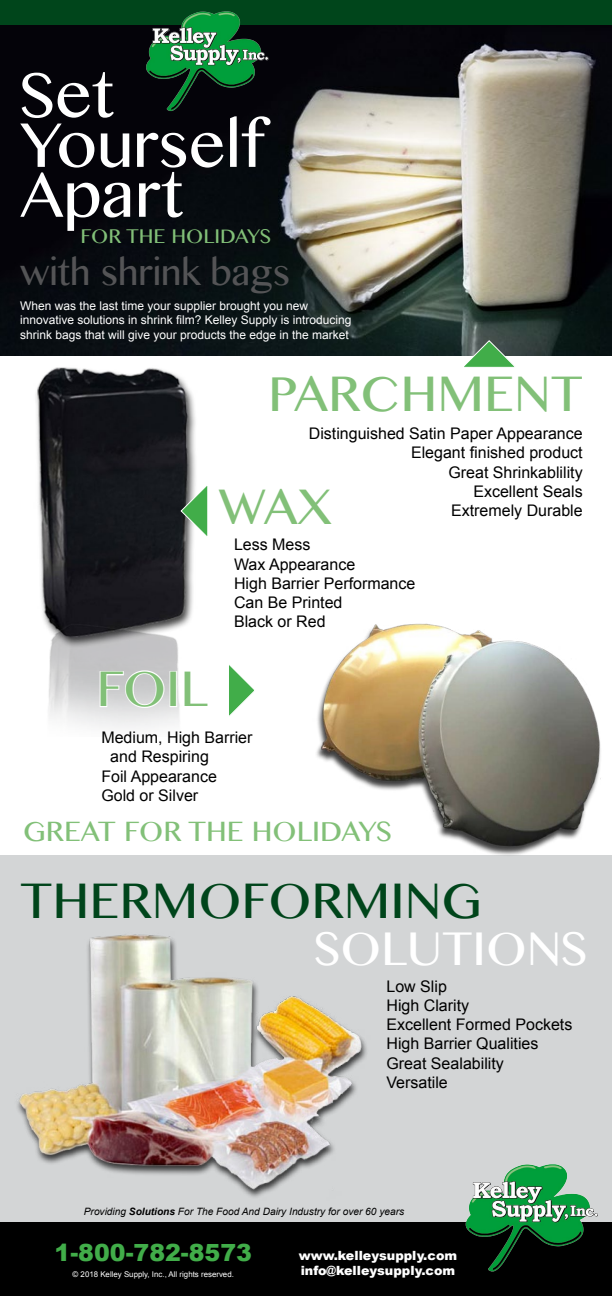
<style>
.page{position:relative;width:612px;height:1296px;background:#fff}
.page>*{position:absolute;margin:0;border:0;box-sizing:border-box;transform-origin:0 0}
.t1{font:63.7px/49.9px "Gurmukhi MN";color:#fff}
.t2{font:50px "Gurmukhi MN";color:#82c078}
.t3{font:50px "Gurmukhi MN";color:#00451b}
.t4{font:47.3px "Gurmukhi MN";color:#fff}
.t5{font:36.1px "Gurmukhi MN";color:#545456}
.t6{font:28px "Gurmukhi MN";color:#82c078}
.t7{font:900 23.7px "Arial";color:#41ad49}
.t8{font:19.9px "Gurmukhi MN";color:#82c078}
.t9{font:16px/19.2px "Arial";color:#000}
.t10{font:900 12.7px/15.2px "Arial";color:#fff}
.t11{font:12px/14.4px "Arial";color:#fff}
.t12{font:italic 10.1px "Arial";color:#000}
.t13{font:7.9px "Arial";color:#fff}
.s1{font-weight:700}
</style>
<div class="page">
<div style="left:0;top:855px;width:612px;height:423px;background:#d3d5d6"></div>
<div style="left:0;top:1223px;width:612px;height:73px;background:#000"></div>
<img style="left:459px;top:1164px;width:142px;height:108px">
<img style="left:0;top:24px;width:612px;height:331px">
<img style="left:36px;top:367px;width:160px;height:361px">
<img style="left:316px;top:623px;width:285px;height:232px">
<svg style="left:99px;top:669px;width:67px;height:40px"></svg>
<div style="left:170px;top:671px;width:7px;height:36px;border:2px solid #fff"></div>
<svg style="left:183px;top:670px;width:13px;height:38px"></svg>
<svg style="left:461px;top:339px;width:57px;height:29px"></svg>
<svg style="left:180px;top:482px;width:28px;height:57px"></svg>
<svg style="left:229px;top:665px;width:25px;height:51px"></svg>
<img style="left:17px;top:934px;width:350px;height:263px">
<div style="left:0;top:0;width:612px;height:24px;background:#00451b"></div>
<img style="left:139px;top:11px;width:132px;height:106px">
<h1 class="t1" style="left:20px;top:76px;width:247px">Set<br>Yourself<br>Apart</h1>
<p class="t8" style="left:81px;top:223px;width:192px">FOR THE HOLIDAYS</p>
<h3 class="t5" style="left:20px;top:249px;width:272px">with shrink bags</h3>
<p class="t11" style="left:20px;top:299px;width:333px">When was the last time your supplier brought you new innovative solutions in shrink film? Kelley Supply is introducing shrink bags that will give your products the edge in the market</p>
<h2 class="t2" style="left:268px;top:361px;width:316px">PARCHMENT</h2>
<p class="t9" style="left:309px;top:424px;width:275px;text-align:right">Distinguished Satin Paper Appearance<br>Elegant finished product<br>Great Shrinkablility<br>Excellent Seals<br>Extremely Durable</p>
<h2 class="t2" style="left:219px;top:474px;width:114px">WAX</h2>
<h2 class="t2" style="left:96px;top:656px;width:113px">FOIL</h2>
<p class="t9" style="left:234px;top:535px;width:183px">Less Mess<br>Wax Appearance<br>High Barrier Performance<br>Can Be Printed<br>Black or Red</p>
<p class="t9" style="left:101px;top:728px;width:153px">Medium, High Barrier</p>
<p class="t9" style="left:110px;top:747px;width:100px">and Respiring</p>
<p class="t9" style="left:101px;top:766px;width:117px">Foil Appearance</p>
<p class="t9" style="left:101px;top:786px;width:98px">Gold or Silver</p>
<h3 class="t6" style="left:23px;top:813px;width:370px">GREAT FOR THE HOLIDAYS</h3>
<h2 class="t3" style="left:20px;top:868px;width:464px">THERMOFORMING</h2>
<h3 class="t4" style="left:314px;top:917px;width:275px">SOLUTIONS</h3>
<p class="t9" style="left:387px;top:977px;width:187px">Low Slip<br>High Clarity<br>Excellent Formed Pockets<br>High Barrier Qualities<br>Great Sealability<br>Versatile</p>
<p class="t12" style="left:84px;top:1205px;width:322px">Providing <span class="s1">Solutions</span> For The Food And Dairy Industry for over 60 years</p>
<h3 class="t7" style="left:55px;top:1236px;width:199px">1-800-782-8573</h3>
<p class="t13" style="left:73px;top:1269px;width:163px">© 2018 Kelley Supply, Inc., All rights reserved.</p>
<p class="t10" style="left:299px;top:1247px;width:160px">www.kelleysupply.com info@kelleysupply.com</p>
</div>
